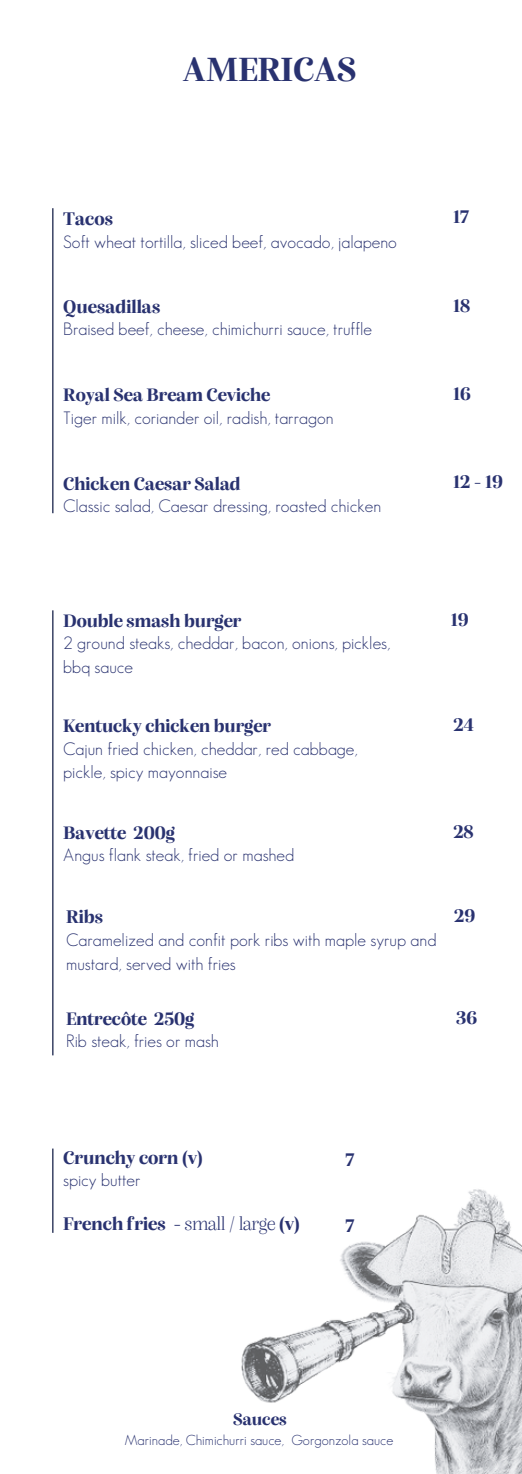
<style>
.page{position:relative;width:522px;height:1474px;background:#fff}
.page>*{position:absolute;margin:0;border:0;box-sizing:border-box;transform-origin:0 0}
.t1{font:700 35.35px "Alga";color:#293270}
.t2{font:700 19.25px "Alga";color:#293270}
.t3{font:700 18.9px "Alga";color:#293270}
.t4{font:700 17.68px "Alga";color:#293270}
.t5{font:300 17.5px/23.6px "Geosans";color:#293270}
.t6{font:300 14.17px "Geosans";color:#293270}
.s1{font-weight:300}
</style>
<div class="page">
<hr style="left:52px;top:208px;width:1px;height:305px;background:#1e274e">
<hr style="left:52px;top:610px;width:1px;height:445px;background:#1e274e">
<hr style="left:52px;top:1149px;width:1px;height:84px;background:#1e274e">
<img style="left:241px;top:1189px;width:280px;height:285px">
<h1 class="t1" style="left:183px;top:54px;width:175px">AMERICAS</h1>
<h3 class="t2" style="left:63px;top:210px;width:51px">Tacos</h3>
<p class="t5" style="left:63px;top:230px;width:335px">Soft wheat tortilla, sliced beef, avocado, jalapeno</p>
<h2 class="t2" style="left:453px;top:208px;width:17px">17</h2>
<h3 class="t2" style="left:63px;top:298px;width:99px">Quesadillas</h3>
<h2 class="t5" style="left:63px;top:317px;width:310px">Braised beef, cheese, chimichurri sauce, truffle</h2>
<h3 class="t2" style="left:453px;top:297px;width:18px">18</h3>
<p class="t3" style="left:63px;top:387px;width:208px">Royal Sea Bream Ceviche</p>
<h3 class="t5" style="left:63px;top:406px;width:271px">Tiger milk, coriander oil, radish, tarragon</h3>
<h2 class="t2" style="left:453px;top:385px;width:19px">16</h2>
<p class="t3" style="left:63px;top:475px;width:179px">Chicken Caesar Salad</p>
<h2 class="t5" style="left:63px;top:494px;width:319px">Classic salad, Caesar dressing, roasted chicken</h2>
<p class="t2" style="left:453px;top:473px;width:51px">12-19</p>
<h2 class="t3" style="left:63px;top:612px;width:179px">Double smash burger</h2>
<p class="t5" style="left:63px;top:631px;width:328px">2 ground steaks, cheddar, bacon, onions, pickles, bbq sauce</p>
<p class="t2" style="left:450px;top:611px;width:19px">19</p>
<h3 class="t3" style="left:63px;top:717px;width:209px">Kentucky chicken burger</h3>
<h2 class="t5" style="left:63px;top:737px;width:295px">Cajun fried chicken, cheddar, red cabbage, pickle, spicy mayonnaise</h2>
<p class="t2" style="left:453px;top:716px;width:22px">24</p>
<p class="t3" style="left:63px;top:824px;width:113px">Bavette 200g</p>
<h3 class="t5" style="left:63px;top:843px;width:232px">Angus flank steak, fried or mashed</h3>
<p class="t2" style="left:453px;top:823px;width:22px">28</p>
<h2 class="t2" style="left:66px;top:909px;width:38px">Ribs</h2>
<p class="t2" style="left:453px;top:907px;width:23px">29</p>
<p class="t5" style="left:66px;top:928px;width:371px">Caramelized and confit pork ribs with maple syrup and mustard, served with fries</p>
<h3 class="t3" style="left:66px;top:1010px;width:129px">Entrecôte 250g</h3>
<h2 class="t5" style="left:66px;top:1029px;width:154px">Rib steak, fries or mash</h2>
<h3 class="t2" style="left:63px;top:1149px;width:141px">Crunchy corn (v)</h3>
<h2 class="t5" style="left:63px;top:1168px;width:79px">spicy butter</h2>
<h3 class="t2" style="left:63px;top:1215px;width:238px">French fries - <span class="s1">small / large</span> (v)</h3>
<p class="t2" style="left:345px;top:1151px;width:11px">7</p>
<h3 class="t2" style="left:345px;top:1217px;width:11px">7</h3>
<p class="t2" style="left:455px;top:1009px;width:23px">36</p>
<h3 class="t4" style="left:233px;top:1411px;width:55px">Sauces</h3>
<h2 class="t6" style="left:125px;top:1432px;width:270px">Marinade, Chimichurri sauce, Gorgonzola sauce</h2>
</div>
